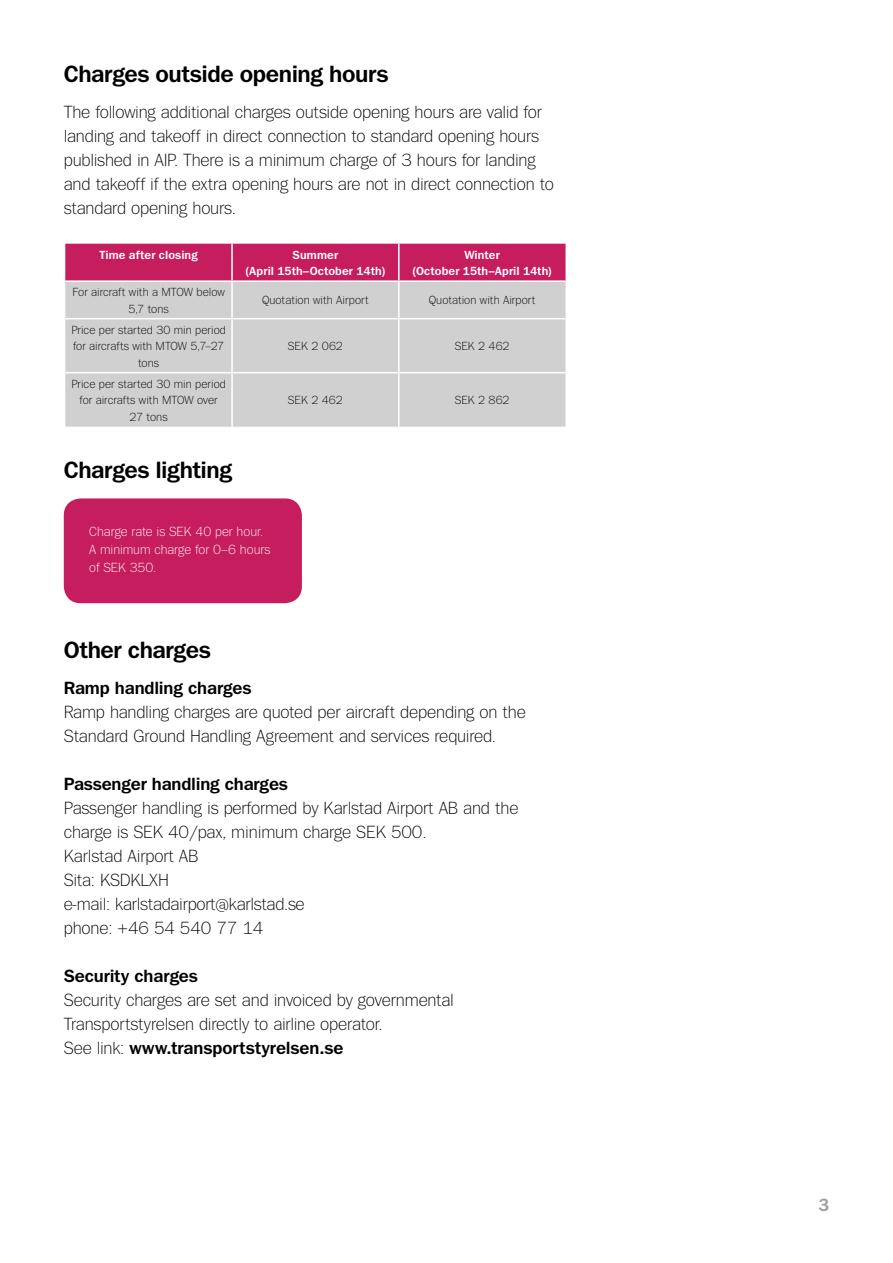
<style>
.page{position:relative;width:893px;height:1263px;background:#fff}
.page>*{position:absolute;margin:0;border:0;box-sizing:border-box;transform-origin:0 0}
.t1{font:700 24px "Tee Franklin";letter-spacing:-.015em;color:#000}
.t2{font:300 18px/24px "Tee Franklin";letter-spacing:-.01em;color:#000}
.t3{font:700 18px "Tee Franklin";letter-spacing:-.01em;color:#000}
.t4{font:700 18px "Tee Franklin";color:#9d9d9c}
.t5{font:300 13.5px/18px "Tee Franklin";color:#fff}
.t6{font:300 12px/16.5px "Tee Franklin";letter-spacing:.005em;color:#000;text-align:center}
.t7{font:700 12px/16.5px "Tee Franklin";letter-spacing:.01em;color:#fff;text-align:center}
.s1{font-weight:700}
</style>
<div class="page">
<div style="left:64px;top:498px;width:238px;height:105px;background:#c61d5f;border-radius:17px"></div>
<div style="left:65px;top:244px;width:501px;height:36px;background:#c61d5f"></div>
<div style="left:65px;top:282px;width:501px;height:145px;background:#d0d0d0"></div>
<hr style="left:231px;top:244px;width:2px;height:36px;background:#fff">
<hr style="left:398px;top:244px;width:2px;height:36px;background:#fff">
<hr style="left:231px;top:282px;width:2px;height:36px;background:#fff">
<hr style="left:398px;top:282px;width:2px;height:36px;background:#fff">
<hr style="left:65px;top:318px;width:167px;height:1px;background:#fff">
<hr style="left:232px;top:318px;width:167px;height:1px;background:#fff">
<hr style="left:231px;top:319px;width:2px;height:53px;background:#fff">
<hr style="left:399px;top:318px;width:167px;height:1px;background:#fff">
<hr style="left:398px;top:319px;width:2px;height:53px;background:#fff">
<hr style="left:65px;top:372px;width:167px;height:1px;background:#fff">
<hr style="left:232px;top:372px;width:167px;height:1px;background:#fff">
<hr style="left:231px;top:373px;width:2px;height:54px;background:#fff">
<hr style="left:399px;top:372px;width:167px;height:1px;background:#fff">
<hr style="left:398px;top:373px;width:2px;height:54px;background:#fff">
<h1 class="t1" style="left:64px;top:59px;width:326px">Charges outside opening hours</h1>
<p class="t2" style="left:64px;top:100px;width:492px">The following additional charges outside opening hours are valid for landing and takeoff in direct connection to standard opening hours published in AIP. There is a minimum charge of 3 hours for landing and takeoff if the extra opening hours are not in direct connection to standard opening hours.</p>
<p class="t7" style="left:99px;top:246px;width:100px">Time after closing</p>
<p class="t7" style="left:245px;top:246px;width:141px">Summer<br>(April 15th–October 14th)</p>
<p class="t7" style="left:412px;top:246px;width:141px">Winter<br>(October 15th–April 14th)</p>
<p class="t6" style="left:72px;top:284px;width:154px">For aircraft with a MTOW below<br>5,7 tons</p>
<p class="t6" style="left:262px;top:292px;width:108px">Quotation with Airport</p>
<p class="t6" style="left:429px;top:292px;width:108px">Quotation with Airport</p>
<p class="t6" style="left:71px;top:321px;width:156px">Price per started 30 min period for aircrafts with MTOW 5,7–27 tons</p>
<p class="t6" style="left:288px;top:338px;width:57px">SEK 2 062</p>
<p class="t6" style="left:455px;top:338px;width:56px">SEK 2 462</p>
<p class="t6" style="left:71px;top:375px;width:156px">Price per started 30 min period for aircrafts with MTOW over<br>27 tons</p>
<h1 class="t1" style="left:64px;top:455px;width:170px">Charges lighting</h1>
<p class="t5" style="left:89px;top:522px;width:183px">Charge rate is SEK 40 per hour.<br>A minimum charge for 0–6 hours of SEK 350.</p>
<p class="t6" style="left:288px;top:392px;width:56px">SEK 2 462</p>
<p class="t6" style="left:455px;top:392px;width:56px">SEK 2 862</p>
<h1 class="t1" style="left:64px;top:635px;width:149px">Other charges</h1>
<p class="t3" style="left:64px;top:677px;width:189px">Ramp handling charges</p>
<p class="t2" style="left:64px;top:700px;width:464px">Ramp handling charges are quoted per aircraft depending on the<br>Standard Ground Handling Agreement and services required.</p>
<p class="t3" style="left:64px;top:773px;width:226px">Passenger handling charges</p>
<p class="t2" style="left:64px;top:796px;width:456px">Passenger handling is performed by Karlstad Airport AB and the charge is SEK 40/pax, minimum charge SEK 500.<br>Karlstad Airport AB<br>Sita: KSDKLXH<br>e-mail: karlstadairport@karlstad.se<br>phone: +46 54 540 77 14</p>
<p class="t3" style="left:64px;top:965px;width:136px">Security charges</p>
<p class="t2" style="left:64px;top:988px;width:392px">Security charges are set and invoiced by governmental<br>Transportstyrelsen directly to airline operator.<br>See link: <span class="s1">www.transportstyrelsen.se</span></p>
<p class="t4" style="left:818px;top:1195px;width:12px">3</p>
</div>
